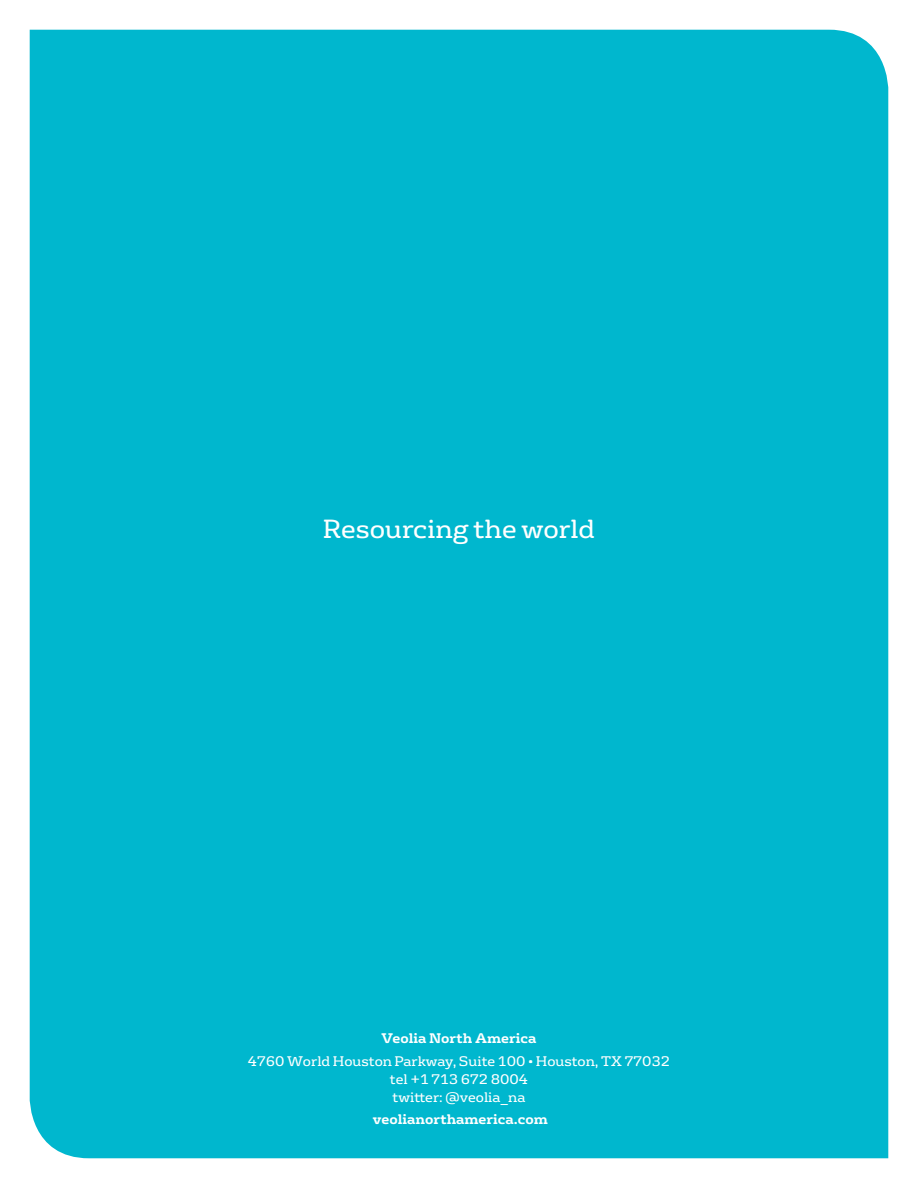
<style>
.page{position:relative;width:918px;height:1188px;background:#fff}
.page>*{position:absolute;margin:0;border:0;box-sizing:border-box;transform-origin:0 0}
.t1{font:25.5px "FS Rufus";color:#fff}
.t2{font:13.5px/18px "FS Rufus";color:#fff;text-align:center}
.t3{font:700 13.5px "FS Rufus";color:#fff}
</style>
<div class="page">
<div style="left:30px;top:30px;width:858px;height:1128px;background:#00b7ce"></div>
<h1 class="t1" style="left:323px;top:508px;width:274px">Resourcing the world</h1>
<p class="t3" style="left:381px;top:1027px;width:157px">Veolia North America</p>
<p class="t2" style="left:248px;top:1051px;width:424px">4760 World Houston Parkway, Suite 100 • Houston, TX 77032 tel +1 713 672 8004<br>twitter: @veolia_na</p>
<p class="t3" style="left:373px;top:1107px;width:176px">veolianorthamerica.com</p>
</div>
